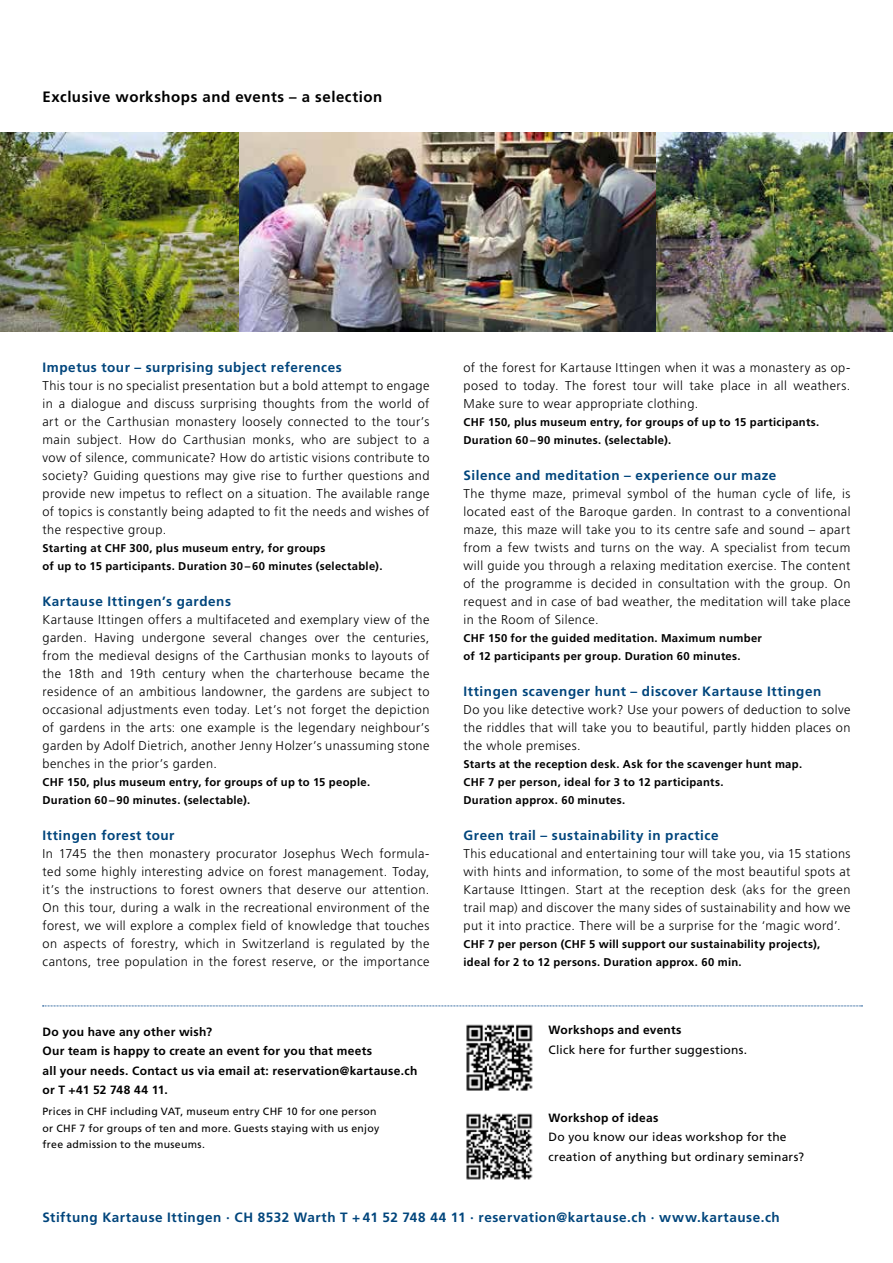
<style>
.page{position:relative;width:893px;height:1263px;background:#fff}
.page>*{position:absolute;margin:0;border:0;box-sizing:border-box;transform-origin:0 0}
.t1{font:700 15px "Frutiger LT Pro";letter-spacing:.035em;color:#000}
.t2{font:700 13.5px "Frutiger LT Pro";letter-spacing:.04em;color:#00457c}
.t3{font:300 12.75px/18px "Frutiger LT Pro";letter-spacing:.035em;color:#000;text-align:justify}
.t4{font:700 12px/19.5px "Frutiger LT Pro";letter-spacing:.025em;color:#000}
.t5{font:12px/19.5px "Frutiger LT Pro";letter-spacing:.02em;color:#000}
.t6{font:700 11.25px/18px "Frutiger LT Pro";letter-spacing:.025em;color:#000}
.t7{font:10.5px/16.5px "Frutiger LT Pro";letter-spacing:.03em;color:#000}
</style>
<div class="page">
<img style="left:0;top:133px;width:657px;height:199px">
<img style="left:657px;top:133px;width:236px;height:199px">
<img style="left:466px;top:1024px;width:67px;height:67px">
<img style="left:466px;top:1113px;width:67px;height:67px">
<svg style="left:43px;top:1006px;width:819px;height:1px"></svg>
<p class="t1" style="left:43px;top:88px;width:341px">Exclusive workshops and events – a selection</p>
<p class="t2" style="left:43px;top:359px;width:301px">Impetus tour – surprising subject references</p>
<p class="t3" style="left:43px;top:376px;width:388px">This tour is no specialist presentation but a bold attempt to engage in a dialogue and discuss surprising thoughts from the world of art or the Carthusian monastery loosely connected to the tour’s main subject. How do Carthusian monks, who are subject to a vow of silence, communicate? How do artistic visions contribute to society? Guiding questions may give rise to further questions and provide new impetus to reflect on a situation. The available range of topics is constantly being adapted to fit the needs and wishes of the respective group.</p>
<p class="t6" style="left:43px;top:539px;width:341px">Starting at CHF 300, plus museum entry, for groups<br>of up to 15 participants. Duration 30 – 60 minutes (selectable).</p>
<p class="t2" style="left:43px;top:593px;width:190px">Kartause Ittingen’s gardens</p>
<p class="t3" style="left:43px;top:610px;width:388px">Kartause Ittingen offers a multifaceted and exemplary view of the garden. Having undergone several changes over the centuries, from the medieval designs of the Carthusian monks to layouts of the 18th and 19th century when the charterhouse became the residence of an ambitious landowner, the gardens are subject to occasional adjustments even today. Let’s not forget the depiction of gardens in the arts: one example is the legendary neighbour’s garden by Adolf Dietrich, another Jenny Holzer’s unassuming stone benches in the prior’s garden.</p>
<p class="t6" style="left:43px;top:773px;width:329px">CHF 150, plus museum entry, for groups of up to 15 people.<br>Duration 60 – 90 minutes. (selectable).</p>
<p class="t2" style="left:43px;top:827px;width:134px">Ittingen forest tour</p>
<p class="t3" style="left:43px;top:844px;width:388px">In 1745 the then monastery procurator Josephus Wech formula&shy;ted some highly interesting advice on forest management. Today, it’s the instructions to forest owners that deserve our attention.<br>On this tour, during a walk in the recreational environment of the forest, we will explore a complex field of knowledge that touches on aspects of forestry, which in Switzerland is regulated by the cantons, tree population in the forest reserve, or the importance</p>
<p class="t4" style="left:43px;top:1022px;width:376px">Do you have any other wish?<br>Our team is happy to create an event for you that meets<br>all your needs. Contact us via email at: reservation@kartause.ch or T +41 52 748 44 11.</p>
<p class="t7" style="left:43px;top:1103px;width:338px">Prices in CHF including VAT, museum entry CHF 10 for one person or CHF 7 for groups of ten and more. Guests staying with us enjoy free admission to the museums.</p>
<p class="t3" style="left:463px;top:358px;width:388px">of the forest for Kartause Ittingen when it was a monastery as op&shy;posed to today. The forest tour will take place in all weathers.<br>Make sure to wear appropriate clothing.</p>
<p class="t6" style="left:463px;top:413px;width:357px">CHF 150, plus museum entry, for groups of up to 15 participants.<br>Duration 60 – 90 minutes. (selectable).</p>
<p class="t2" style="left:463px;top:467px;width:314px">Silence and meditation – experience our maze</p>
<p class="t3" style="left:463px;top:484px;width:388px">The thyme maze, primeval symbol of the human cycle of life, is located east of the Baroque garden. In contrast to a conventional maze, this maze will take you to its centre safe and sound – apart from a few twists and turns on the way. A specialist from tecum will guide you through a relaxing meditation exercise. The content of the programme is decided in consultation with the group. On request and in case of bad weather, the meditation will take place in the Room of Silence.</p>
<p class="t6" style="left:463px;top:629px;width:300px">CHF 150 for the guided meditation. Maximum number of 12 participants per group. Duration 60 minutes.</p>
<p class="t2" style="left:463px;top:683px;width:359px">Ittingen scavenger hunt – discover Kartause Ittingen</p>
<p class="t3" style="left:463px;top:700px;width:388px">Do you like detective work? Use your powers of deduction to solve the riddles that will take you to beautiful, partly hidden places on the whole premises.</p>
<p class="t6" style="left:463px;top:755px;width:340px">Starts at the reception desk. Ask for the scavenger hunt map.<br>CHF 7 per person, ideal for 3 to 12 participants.<br>Duration approx. 60 minutes.</p>
<p class="t2" style="left:463px;top:827px;width:257px">Green trail – sustainability in practice</p>
<p class="t3" style="left:463px;top:844px;width:388px">This educational and entertaining tour will take you, via 15 stations with hints and information, to some of the most beautiful spots at Kartause Ittingen. Start at the reception desk (aks for the green trail map) and discover the many sides of sustainability and how we put it into practice. There will be a surprise for the ‘magic word’.</p>
<p class="t6" style="left:463px;top:935px;width:358px">CHF 7 per person (CHF 5 will support our sustainability projects), ideal for 2 to 12 persons. Duration approx. 60 min.</p>
<p class="t4" style="left:549px;top:1020px;width:135px">Workshops and events</p>
<p class="t5" style="left:549px;top:1040px;width:200px">Click here for further suggestions.</p>
<p class="t4" style="left:549px;top:1108px;width:111px">Workshop of ideas</p>
<p class="t5" style="left:549px;top:1127px;width:257px">Do you know our ideas workshop for the creation of anything but ordinary seminars?</p>
<p class="t2" style="left:43px;top:1209px;width:739px">Stiftung Kartause Ittingen · CH 8532 Warth T + 41 52 748 44 11 · reservation@kartause.ch · www.kartause.ch</p>
</div>
